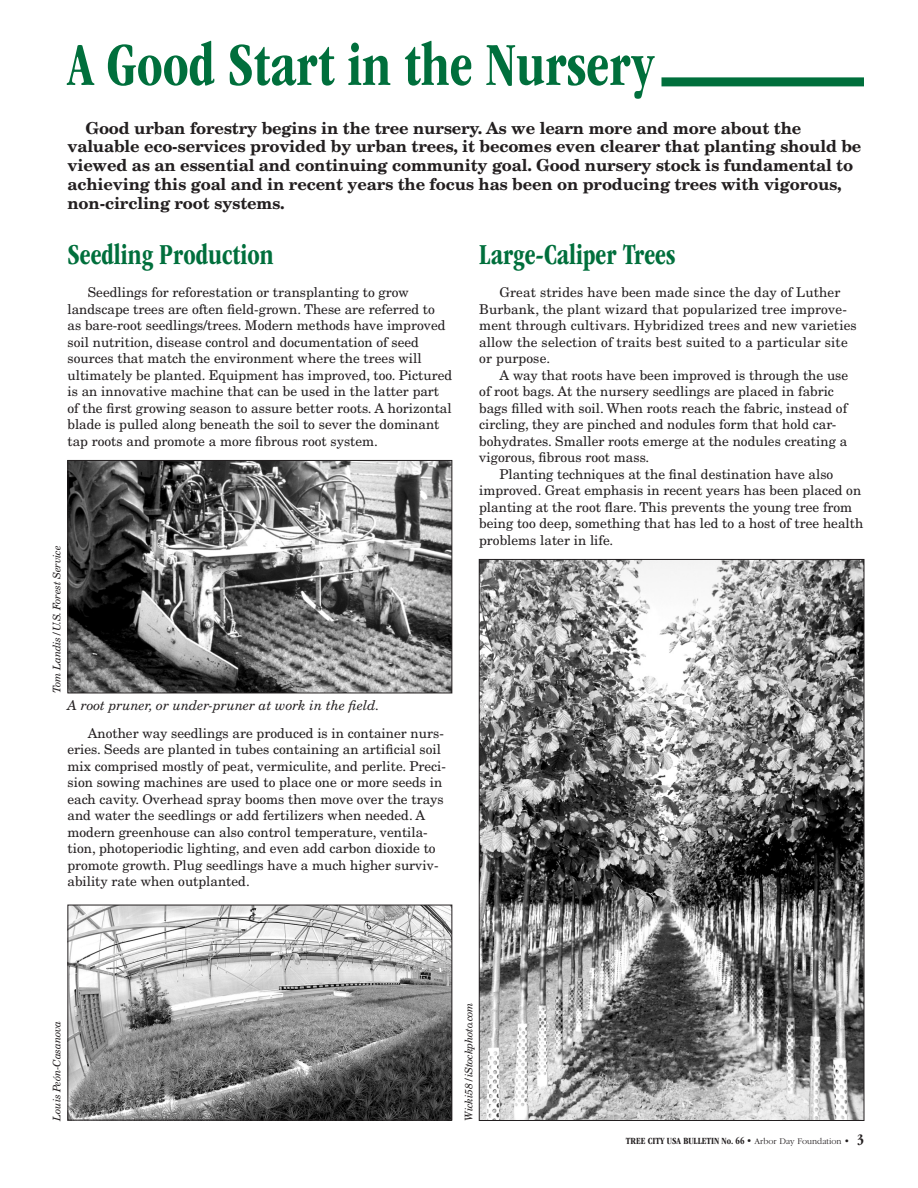
<style>
.page{position:relative;width:918px;height:1188px;background:#fff}
.page>*{position:absolute;margin:0;border:0;box-sizing:border-box;transform-origin:0 0}
.t1{font:700 condensed 63px "ITC Garamond Std";color:#006f3c;scale:.9 1}
.t2{font:700 condensed 30px "ITC Garamond Std";color:#006f3c;scale:.9 1}
.t3{font:700 16.5px/18.8px "New Century Schlbk LT Std";letter-spacing:-.01em;color:#231f20}
.t4{font:13.5px/16.5px "New Century Schlbk LT Std";color:#231f20}
.t5{font:italic 13.5px "New Century Schlbk LT Std";color:#231f20}
.t6{font:italic 10.5px "New Century Schlbk LT Std";letter-spacing:-.02em;color:#231f20}
.t7{font:700 condensed 9.75px "ITC Garamond Std";color:#231f20}
.s1{font-weight:300;font-stretch:normal;font-size:9px}
.s2{font-stretch:normal;font-size:9px}
.s3{font-size:15px}
</style>
<div class="page">
<div style="left:662px;top:77px;width:202px;height:9px;background:#006f3c"></div>
<img style="left:70px;top:462px;width:380px;height:229px">
<div style="left:68px;top:460px;width:384px;height:233px;border:1px solid #231f20"></div>
<img style="left:481px;top:561px;width:381px;height:558px">
<img style="left:70px;top:907px;width:380px;height:211px">
<div style="left:68px;top:905px;width:384px;height:215px;border:1px solid #231f20"></div>
<h1 class="t1" style="left:68px;top:30px;width:653px">A Good Start in the Nursery</h1>
<p class="t3" style="left:68px;top:118px;width:795px;text-indent:18px">Good urban forestry begins in the tree nursery. As we learn more and more about the valuable eco-services provided by urban trees, it becomes even clearer that planting should be viewed as an essential and continuing community goal. Good nursery stock is fundamental to achieving this goal and in recent years the focus has been on producing trees with vigorous, non-circling root systems.</p>
<h2 class="t2" style="left:479px;top:238px;width:220px">Large-Caliper Trees</h2>
<p class="t4" style="left:479px;top:284px;width:379px;text-indent:20px">Great strides have been made since the day of Luther Burbank, the plant wizard that popularized tree improve&shy;ment through cultivars. Hybridized trees and new varieties allow the selection of traits best suited to a particular site or purpose.</p>
<p class="t4" style="left:479px;top:366px;width:371px;text-indent:20px">A way that roots have been improved is through the use of root bags. At the nursery seedlings are placed in fabric bags filled with soil. When roots reach the fabric, instead of circling, they are pinched and nodules form that hold car&shy;bohydrates. Smaller roots emerge at the nodules creating a vigorous, fibrous root mass.</p>
<p class="t4" style="left:479px;top:465px;width:386px;text-indent:20px">Planting techniques at the final destination have also improved. Great emphasis in recent years has been placed on planting at the root flare. This prevents the young tree from being too deep, something that has led to a host of tree health problems later in life.</p>
<h2 class="t2" style="left:68px;top:238px;width:231px">Seedling Production</h2>
<p class="t4" style="left:68px;top:284px;width:386px;text-indent:20px">Seedlings for reforestation or transplanting to grow landscape trees are often field-grown. These are referred to<br>as bare-root seedlings/trees. Modern methods have improved soil nutrition, disease control and documentation of seed sources that match the environment where the trees will ultimately be planted. Equipment has improved, too. Pictured is an innovative machine that can be used in the latter part of the first growing season to assure better roots. A horizontal blade is pulled along beneath the soil to sever the dominant tap roots and promote a more fibrous root system.</p>
<p class="t6" style="left:51px;top:693px;width:149px;rotate:-90deg">Tom Landis/U.S. Forest Service</p>
<p class="t5" style="left:68px;top:697px;width:313px">A root pruner, or under-pruner at work in the field.</p>
<p class="t4" style="left:68px;top:725px;width:380px;text-indent:20px">Another way seedlings are produced is in container nurs&shy;eries. Seeds are planted in tubes containing an artificial soil mix comprised mostly of peat, vermiculite, and perlite. Preci&shy;sion sowing machines are used to place one or more seeds in each cavity. Overhead spray booms then move over the trays and water the seedlings or add fertilizers when needed. A modern greenhouse can also control temperature, ventila&shy;tion, photoperiodic lighting, and even add carbon dioxide to promote growth. Plug seedlings have a much higher surviv&shy;ability rate when outplanted.</p>
<p class="t6" style="left:51px;top:1121px;width:101px;rotate:-90deg">Louis Peón-Casanova</p>
<p class="t6" style="left:462px;top:1121px;width:120px;rotate:-90deg">Wicki58/iStockphoto.com</p>
<p class="t7" style="left:626px;top:1135px;width:240px">TREE CITY USA BULLETIN No. 66 • <span class="s1">Arbor Day Foundation</span> <span class="s2">•</span> <span class="s3">3</span></p>
</div>
